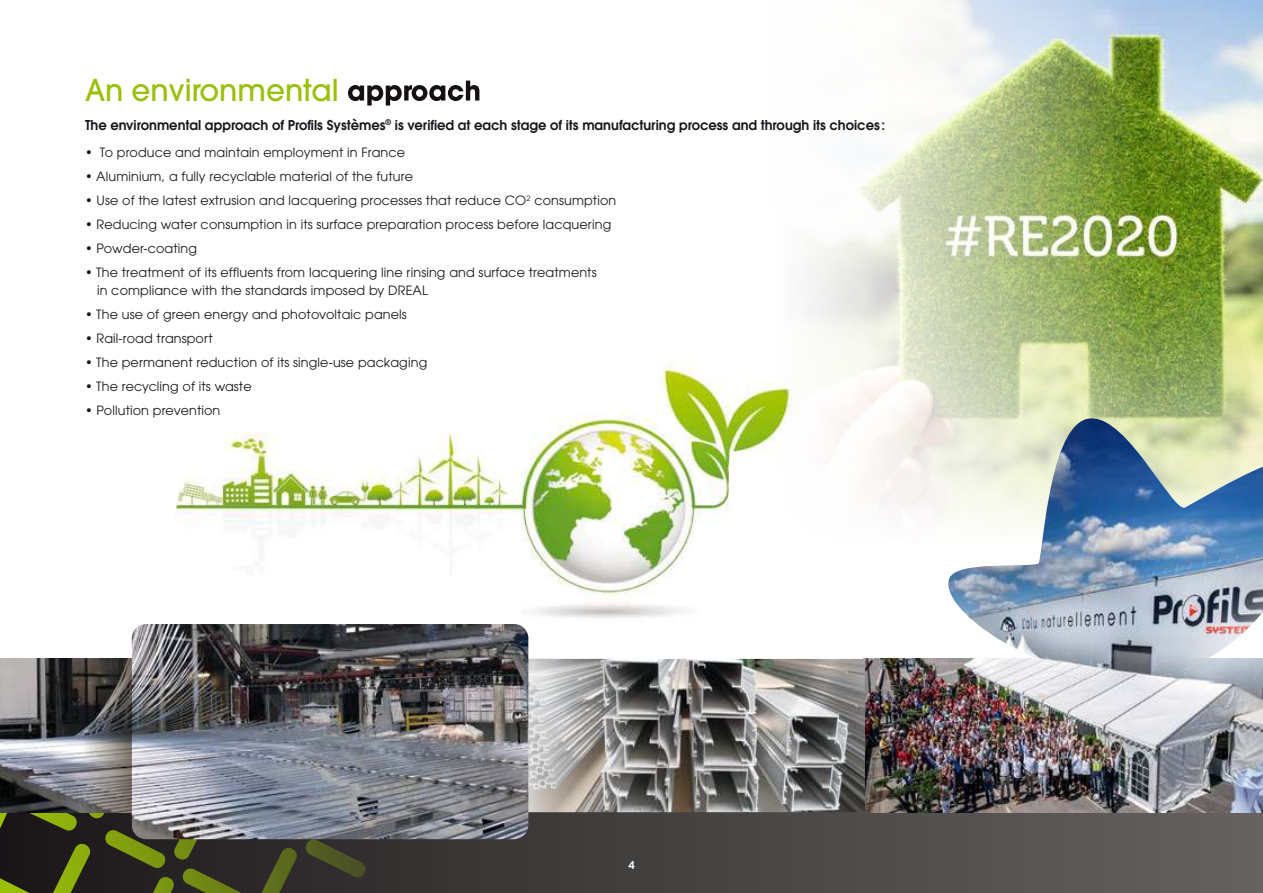
<style>
.page{position:relative;width:1263px;height:893px;background:#fff}
.page>*{position:absolute;margin:0;border:0;box-sizing:border-box;transform-origin:0 0}
.t1{font:500 30px "Avant Garde";color:#9ac00a}
.t2{font:600 13.5px "Avant Garde";color:#1a171c}
.t3{font:12.75px/18px "Avant Garde";letter-spacing:.01em;color:#1a171c}
.t4{font:700 12px "Pero";color:#fff}
.s1{font-weight:700;font-size:27px;color:#fff}
</style>
<div class="page">
<div style="left:0;top:776px;width:1263px;height:117px;background:linear-gradient(to right,#1c181a,#676463)"></div>
<svg style="left:88px;top:812px;width:40px;height:7px"></svg>
<svg style="left:0;top:812px;width:9px;height:52px"></svg>
<svg style="left:15px;top:812px;width:63px;height:20px"></svg>
<svg style="left:0;top:874px;width:44px;height:19px"></svg>
<svg style="left:51px;top:843px;width:40px;height:50px;background:#4c5815"></svg>
<svg style="left:104px;top:829px;width:62px;height:40px;background:#4d5818"></svg>
<svg style="left:182px;top:867px;width:62px;height:26px;background:#474e1e"></svg>
<svg style="left:173px;top:839px;width:40px;height:22px"></svg>
<svg style="left:135px;top:876px;width:40px;height:17px"></svg>
<svg style="left:227px;top:839px;width:62px;height:1px"></svg>
<svg style="left:305px;top:839px;width:62px;height:39px;background:#3d3e29"></svg>
<svg style="left:258px;top:847px;width:40px;height:46px;background:#404424"></svg>
<img style="left:805px;top:0;width:458px;height:508px">
<img style="left:176px;top:361px;width:623px;height:257px">
<img style="left:643px;top:659px;width:620px;height:153px">
<img style="left:0;top:659px;width:21px;height:153px">
<svg style="left:528px;top:659px;width:115px;height:153px;background:#a4a29f"></svg>
<svg style="left:21px;top:659px;width:111px;height:153px;background:#666568"></svg>
<img style="left:132px;top:624px;width:396px;height:215px">
<img style="left:935px;top:406px;width:328px;height:345px">
<img style="left:935px;top:418px;width:328px;height:328px">
<h1 class="t1" style="left:85px;top:71px;width:397px">An environmental <span class="s1">approach</span></h1>
<p class="t2" style="left:85px;top:116px;width:801px">The environmental approach of Profils Systèmes<sup>®</sup> is verified at each stage of its manufacturing process and through its choices :</p>
<p class="t3" style="left:85px;top:143px;width:322px">• To produce and maintain employment in France</p>
<p class="t3" style="left:85px;top:167px;width:329px">• Aluminium, a fully recyclable material of the future</p>
<p class="t3" style="left:85px;top:191px;width:533px">• Use of the latest extrusion and lacquering processes that reduce CO<sup>2</sup> consumption</p>
<p class="t3" style="left:85px;top:215px;width:528px">• Reducing water consumption in its surface preparation process before lacquering</p>
<p class="t3" style="left:85px;top:239px;width:114px">• Powder-coating</p>
<p class="t3" style="left:97px;top:263px;width:501px;text-indent:-12px">• The treatment of its effluents from lacquering line rinsing and surface treatments in compliance with the standards imposed by DREAL</p>
<p class="t3" style="left:85px;top:305px;width:323px">• The use of green energy and photovoltaic panels</p>
<p class="t3" style="left:85px;top:329px;width:129px">• Rail-road transport</p>
<p class="t3" style="left:85px;top:353px;width:344px">• The permanent reduction of its single-use packaging</p>
<p class="t3" style="left:85px;top:377px;width:168px">• The recycling of its waste</p>
<p class="t3" style="left:85px;top:401px;width:137px">• Pollution prevention</p>
<p class="t4" style="left:628px;top:858px;width:8px">4</p>
</div>
